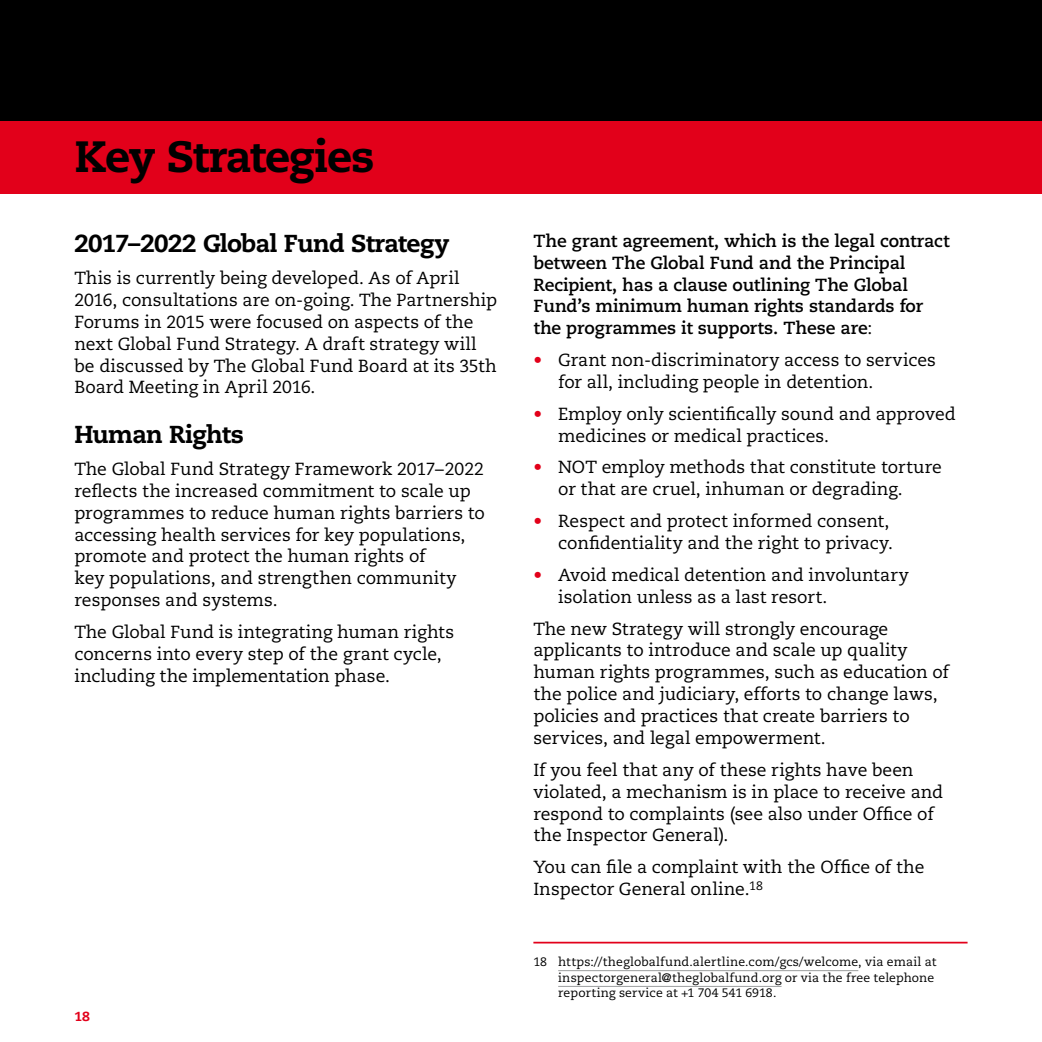
<style>
.page{position:relative;width:1042px;height:1042px;background:#fff}
.page>*{position:absolute;margin:0;border:0;box-sizing:border-box;transform-origin:0 0}
.t1{font:800 43.75px "Caecilia LT";letter-spacing:-.025em;color:#000}
.t2{font:800 24.5px "Caecilia LT";letter-spacing:-.025em;color:#000}
.t3{font:17.5px/21.9px "Caecilia LT";color:#000}
.t4{font:700 17.5px/21.9px "Caecilia LT";letter-spacing:-.005em;color:#000}
.t5{font:800 13.12px "Caecilia LT";color:#e2001a}
.t6{font:12.25px/15.8px "Caecilia LT";letter-spacing:.01em;color:#000}
.s1{font-weight:400}
.s2{color:#e2001a}
</style>
<div class="page">
<div style="left:0;top:121px;width:1042px;height:72px;background:#e2001a"></div>
<div style="left:0;top:0;width:1042px;height:121px;background:#000"></div>
<hr style="left:533px;top:942px;width:434px;height:1px;background:#e2001a">
<hr style="left:558px;top:970px;width:300px;height:1px;background:#9c9e9f">
<hr style="left:558px;top:986px;width:223px;height:1px;background:#9c9e9f">
<h1 class="t1" style="left:74px;top:130px;width:302px">Key Strategies</h1>
<h2 class="t2" style="left:74px;top:228px;width:376px">2017–2022 Global Fund Strategy</h2>
<p class="t3" style="left:74px;top:267px;width:424px">This is currently being developed. As of April 2016, consultations are on-going. The Partnership Forums in 2015 were focused on aspects of the next Global Fund Strategy. A draft strategy will be discussed by The Global Fund Board at its 35th Board Meeting in April 2016.</p>
<h2 class="t2" style="left:74px;top:419px;width:171px">Human Rights</h2>
<p class="t3" style="left:74px;top:458px;width:412px">The Global Fund Strategy Framework 2017–2022 reflects the increased commitment to scale up programmes to reduce human rights barriers to accessing health services for key populations, promote and protect the human rights of<br>key populations, and strengthen community responses and systems.</p>
<p class="t3" style="left:74px;top:621px;width:381px">The Global Fund is integrating human rights concerns into every step of the grant cycle, including the implementation phase.</p>
<p class="t5" style="left:74px;top:1008px;width:17px">18</p>
<p class="t4" style="left:533px;top:230px;width:418px">The grant agreement, which is the legal contract between The Global Fund and the Principal Recipient, has a clause outlining The Global Fund’s minimum human rights standards for the programmes it supports. These are<span class="s1">:</span></p>
<p class="t3" style="left:558px;top:349px;width:379px;text-indent:-25px"><span class="s2">•</span> Grant non-discriminatory access to services for all, including people in detention.</p>
<p class="t3" style="left:558px;top:403px;width:399px;text-indent:-25px"><span class="s2">•</span> Employ only scientifically sound and approved medicines or medical practices.</p>
<p class="t3" style="left:558px;top:457px;width:385px;text-indent:-25px"><span class="s2">•</span> NOT employ methods that constitute torture or that are cruel, inhuman or degrading.</p>
<p class="t3" style="left:533px;top:510px;width:361px;text-align:right"><span class="s2">•</span> Respect and protect informed consent, confidentiality and the right to privacy.</p>
<p class="t3" style="left:558px;top:564px;width:352px;text-indent:-25px"><span class="s2">•</span> Avoid medical detention and involuntary isolation unless as a last resort.</p>
<p class="t3" style="left:533px;top:618px;width:417px">The new Strategy will strongly encourage applicants to introduce and scale up quality human rights programmes, such as education of the police and judiciary, efforts to change laws, policies and practices that create barriers to services, and legal empowerment.</p>
<p class="t3" style="left:533px;top:759px;width:411px">If you feel that any of these rights have been violated, a mechanism is in place to receive and respond to complaints (see also under Office of the Inspector General).</p>
<p class="t3" style="left:533px;top:856px;width:393px">You can file a complaint with the Office of the<br>Inspector General online.<sup>18</sup></p>
<p class="t6" style="left:558px;top:954px;width:380px;text-indent:-25px">18 https://theglobalfund.alertline.com/gcs/welcome, via email at inspectorgeneral@theglobalfund.org or via the free telephone reporting service at +1 704 541 6918.</p>
</div>
